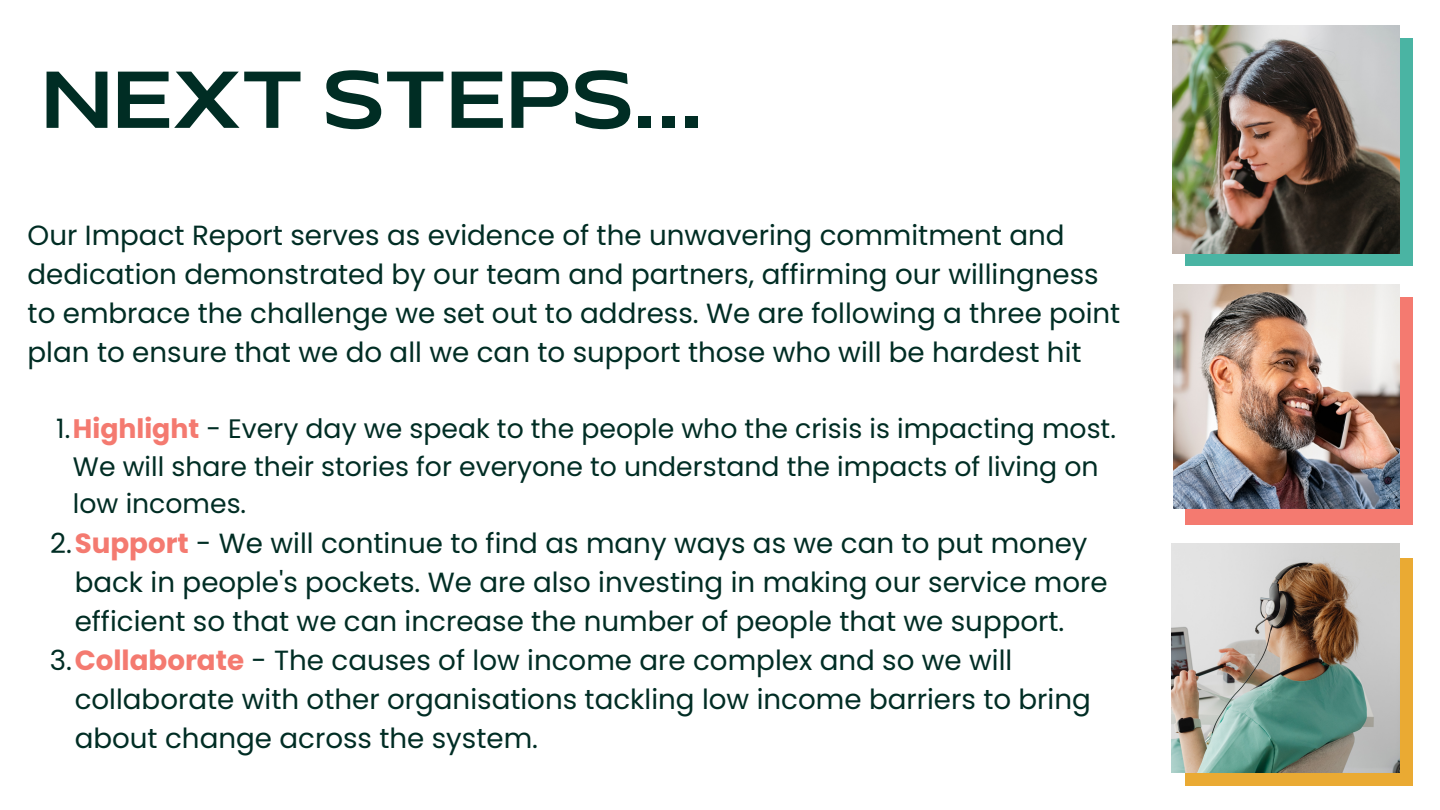
<style>
.page{position:relative;width:1440px;height:810px;background:#fff}
.page>*{position:absolute;margin:0;border:0;box-sizing:border-box;transform-origin:0 0}
.t1{font:75px "Mattone 150";color:#002d24}
.t2{font:27.7px/39px "Poppins";color:#002d24}
.t3{font:26.7px/37.5px "Poppins";color:#002d24}
.s1{font-weight:700;color:#f47a70}
</style>
<div class="page">
<div style="left:1185px;top:38px;width:228px;height:228px;background:#4ab4a3"></div>
<div style="left:1185px;top:297px;width:228px;height:228px;background:#f47a70"></div>
<div style="left:1185px;top:558px;width:228px;height:228px;background:#eaaa33"></div>
<img style="left:1171px;top:543px;width:228px;height:229px">
<img style="left:1173px;top:26px;width:226px;height:227px">
<img style="left:1174px;top:285px;width:225px;height:223px">
<p class="t1" style="left:41px;top:69px;width:664px">NEXT STEPS...</p>
<p class="t2" style="left:28px;top:216px;width:1094px">Our Impact Report serves as evidence of the unwavering commitment and dedication demonstrated by our team and partners, affirming our willingness to embrace the challenge we set out to address. We are following a three point plan to ensure that we do all we can to support those who will be hardest hit</p>
<p class="t3" style="left:73px;top:410px;width:1044px;text-indent:-17px">1.<span class="s1">Highlight</span> - Every day we speak to the people who the crisis is impacting most.<br>We will share their stories for everyone to understand the impacts of living on low incomes.</p>
<p class="t2" style="left:75px;top:524px;width:1035px;text-indent:-25px">2.<span class="s1">Support</span> - We will continue to find as many ways as we can to put money back in people's pockets. We are also investing in making our service more efficient so that we can increase the number of people that we support.</p>
<p class="t2" style="left:75px;top:641px;width:1018px;text-indent:-25px">3.<span class="s1">Collaborate</span> - The causes of low income are complex and so we will collaborate with other organisations tackling low income barriers to bring about change across the system.</p>
</div>
